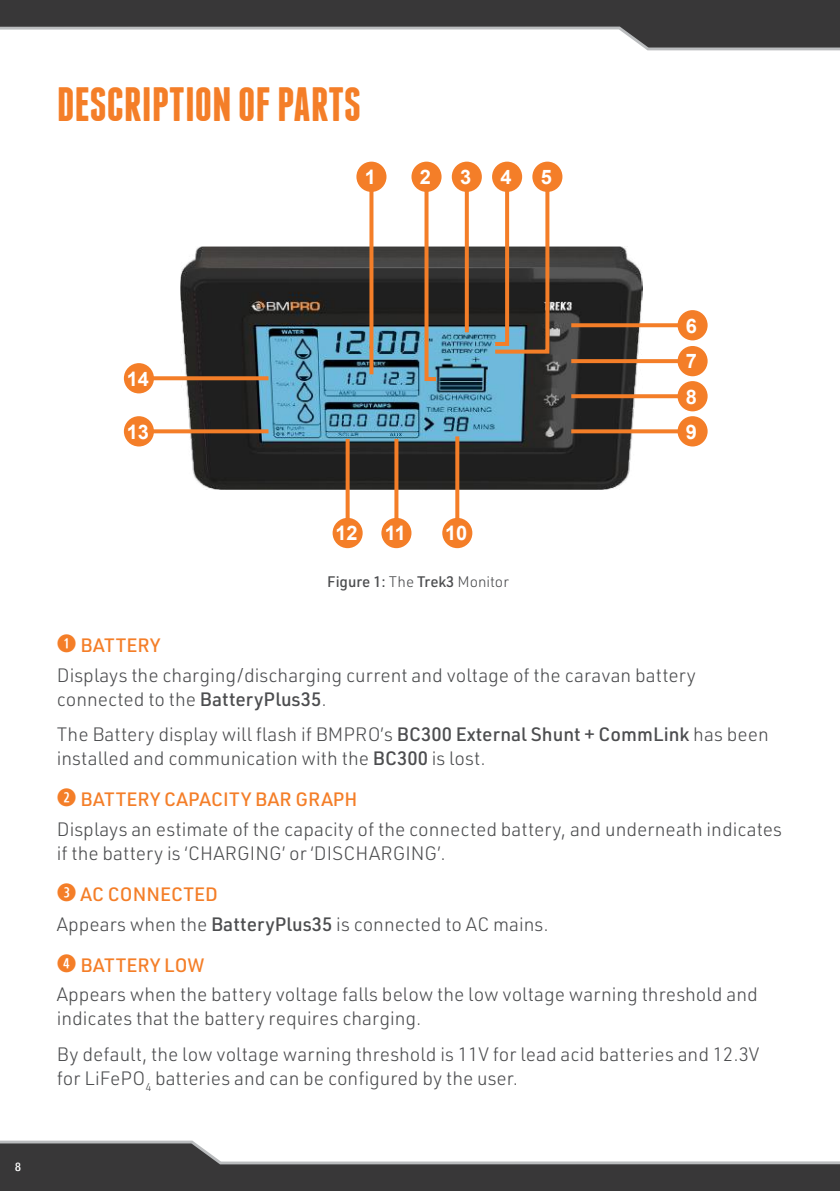
<style>
.page{position:relative;width:840px;height:1191px;background:#fff}
.page>*{position:absolute;margin:0;border:0;box-sizing:border-box;transform-origin:0 0}
.t1{font:700 48px "Franchise";color:#f47e28}
.t2{font:700 20px/35.4px "Arial";color:#fff;text-align:justify}
.t3{font:300 19px/29.6px "URWDIN";color:#4c4d4f}
.t4{font:500 15px "URWDIN";color:#4c4d4f}
.t5{font:500 condensed 12px "Helvetica Neue LT";color:#fff}
.s1{font-weight:300}
.s2{font-family:"Combi Numerals";font-weight:700;font-size:24px;color:#f47e28}
.s3{font-weight:500;color:#f47e28}
.s4{font-weight:500}
</style>
<div class="page">
<div style="left:0;top:1165px;width:839px;height:26px;background:#383738"></div>
<svg style="left:0;top:1140px;width:840px;height:25px"></svg>
<svg style="left:0;top:0;width:840px;height:51px"></svg>
<img style="left:181px;top:246px;width:460px;height:243px">
<svg style="left:571px;top:323px;width:106px;height:4px"></svg>
<div style="left:356px;top:162px;width:30px;height:30px;background:#f47e28;border-radius:50%"></div>
<svg style="left:369px;top:191px;width:4px;height:183px"></svg>
<div style="left:411px;top:162px;width:30px;height:30px;background:#f47e28;border-radius:50%"></div>
<svg style="left:422px;top:187px;width:18px;height:196px"></svg>
<div style="left:451px;top:162px;width:30px;height:30px;background:#f47e28;border-radius:50%"></div>
<svg style="left:464px;top:191px;width:4px;height:141px"></svg>
<div style="left:492px;top:162px;width:30px;height:30px;background:#f47e28;border-radius:50%"></div>
<div style="left:532px;top:162px;width:30px;height:30px;background:#f47e28;border-radius:50%"></div>
<svg style="left:491px;top:187px;width:60px;height:169px"></svg>
<div style="left:677px;top:310px;width:30px;height:30px;background:#f47e28;border-radius:50%"></div>
<svg style="left:571px;top:359px;width:106px;height:4px"></svg>
<div style="left:677px;top:346px;width:30px;height:30px;background:#f47e28;border-radius:50%"></div>
<svg style="left:571px;top:394px;width:106px;height:4px"></svg>
<div style="left:677px;top:381px;width:30px;height:30px;background:#f47e28;border-radius:50%"></div>
<svg style="left:571px;top:429px;width:106px;height:4px"></svg>
<div style="left:677px;top:416px;width:30px;height:30px;background:#f47e28;border-radius:50%"></div>
<svg style="left:455px;top:436px;width:4px;height:82px"></svg>
<div style="left:442px;top:518px;width:30px;height:30px;background:#f47e28;border-radius:50%"></div>
<svg style="left:394px;top:439px;width:4px;height:79px"></svg>
<div style="left:381px;top:518px;width:30px;height:30px;background:#f47e28;border-radius:50%"></div>
<svg style="left:345px;top:439px;width:4px;height:79px"></svg>
<div style="left:332px;top:518px;width:30px;height:30px;background:#f47e28;border-radius:50%"></div>
<svg style="left:154px;top:429px;width:114px;height:4px"></svg>
<div style="left:124px;top:416px;width:30px;height:30px;background:#f47e28;border-radius:50%"></div>
<svg style="left:154px;top:376px;width:114px;height:4px"></svg>
<div style="left:124px;top:363px;width:30px;height:30px;background:#f47e28;border-radius:50%"></div>
<h1 class="t1" style="left:57px;top:82px;width:305px">DESCRIPTION OF PARTS</h1>
<p class="t2" style="left:364px;top:159px;width:13px">1</p>
<p class="t2" style="left:419px;top:159px;width:13px">2</p>
<p class="t2" style="left:460px;top:159px;width:13px">3</p>
<p class="t2" style="left:500px;top:159px;width:13px">4</p>
<p class="t2" style="left:540px;top:159px;width:13px">5</p>
<p class="t5" style="left:15px;top:1159px;width:7px">8</p>
<p class="t2" style="left:127px;top:361px;width:24px">14</p>
<p class="t2" style="left:127px;top:414px;width:24px">13</p>
<p class="t2" style="left:335px;top:516px;width:24px">12</p>
<p class="t2" style="left:384px;top:516px;width:23px">11</p>
<p class="t2" style="left:445px;top:516px;width:24px">10</p>
<p class="t4" style="left:327px;top:572px;width:183px">Figure 1: <span class="s1">The</span> Trek3 <span class="s1">Monitor</span></p>
<p class="t2" style="left:685px;top:308px;width:13px">6<br>7<br>8<br>9</p>
<p class="t3" style="left:57px;top:630px;width:640px"><span class="s2">Q</span> <span class="s3">BATTERY<br></span>Displays the charging/discharging current and voltage of the caravan battery</p>
<p class="t3" style="left:57px;top:681px;width:713px;line-height:35.4px">connected to the <span class="s4">BatteryPlus35</span>.<br>The Battery display will flash if BMPRO’s <span class="s4">BC300 External Shunt + CommLink</span> has been</p>
<p class="t3" style="left:57px;top:737px;width:430px;line-height:41px">installed and communication with the <span class="s4">BC300</span> is lost.<br><span class="s2">W</span> <span class="s3">BATTERY CAPACITY BAR GRAPH</span></p>
<p class="t3" style="left:57px;top:816px;width:726px;line-height:24px">Displays an estimate of the capacity of the connected battery, and underneath indicates if the battery is ‘CHARGING’ or ‘DISCHARGING’.</p>
<p class="t3" style="left:57px;top:879px;width:493px"><span class="s2">E</span> <span class="s3">AC CONNECTED<br></span>Appears when the <span class="s4">BatteryPlus35</span> is connected to AC mains.</p>
<p class="t3" style="left:57px;top:949px;width:702px"><span class="s2">R</span> <span class="s3">BATTERY LOW<br></span>Appears when the battery voltage falls below the low voltage warning threshold and</p>
<p class="t3" style="left:57px;top:1000px;width:703px;line-height:35.4px">indicates that the battery requires charging.<br>By default, the low voltage warning threshold is 11V for lead acid batteries and 12.3V</p>
<p class="t3" style="left:57px;top:1062px;width:462px">for LiFePO<sub>4</sub> batteries and can be configured by the user.</p>
</div>
